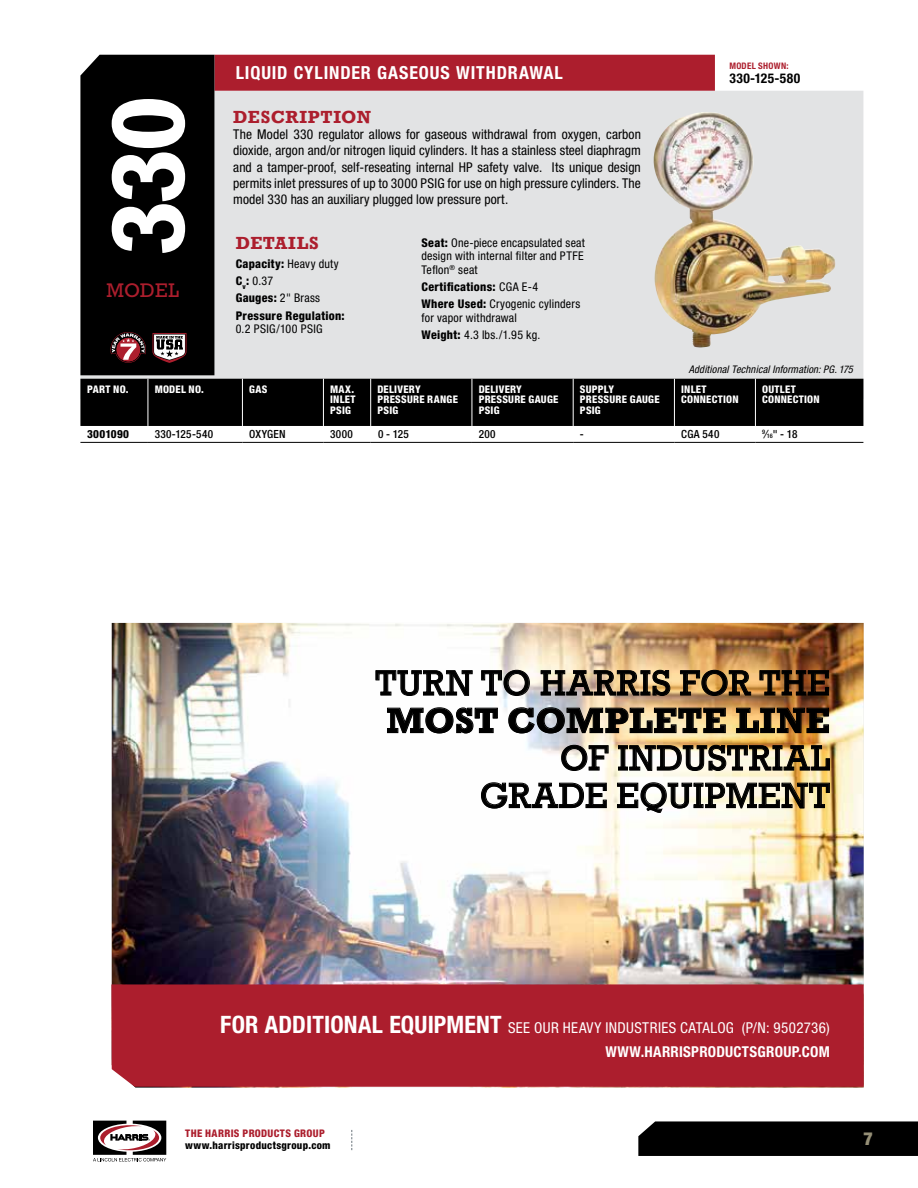
<style>
.page{position:relative;width:918px;height:1188px;background:#fff}
.page>*{position:absolute;margin:0;border:0;box-sizing:border-box;transform-origin:0 0}
.t1{font:700 105px "Rockwell";color:#fff}
.t2{font:36px/37.5px "Rockwell Std";letter-spacing:.025em;color:#000;text-align:right}
.t3{font:700 36px "Rockwell Std";letter-spacing:.015em;color:#000}
.t4{font:20.1px "Rockwell Std";letter-spacing:.005em;color:#ac1e2d}
.t5{font:700 condensed 18px "Helvetica Neue LT Std";letter-spacing:.05em;color:#fff}
.t6{font:700 18px "Rockwell";letter-spacing:.03em;color:#ac1e2d}
.t7{font:900 condensed 18px "Helvetica Neue LT Std";color:#958f76}
.t8{font:condensed 15px/24px "Helvetica Neue LT Std";letter-spacing:.025em;color:#fff;text-align:right}
.t9{font:condensed 13.5px/16.2px "Helvetica Neue LT Std";letter-spacing:.005em;color:#000;text-align:justify}
.t10{font:700 condensed 13.5px "Helvetica Neue LT Std";letter-spacing:.035em;color:#000}
.t11{font:condensed 12px/13.5px "Helvetica Neue LT Std";letter-spacing:.02em;color:#000;text-align:justify}
.t12{font:800 condensed 12px/17.2px "Helvetica Neue LT Std";letter-spacing:.025em;color:#000}
.t13{font:500 condensed 11.25px "Helvetica Neue LT Std";letter-spacing:.03em;color:#000}
.t14{font:800 condensed 11.25px "Helvetica Neue LT Std";letter-spacing:.025em;color:#000}
.t15{font:800 condensed 10.5px/10.5px "Helvetica Neue LT Std";letter-spacing:.025em;color:#fff}
.t16{font:italic condensed 10.5px "Helvetica Neue LT Std";letter-spacing:.02em;color:#000}
.t17{font:800 condensed 10.5px "Helvetica Neue LT Std";letter-spacing:.025em;color:#000}
.t18{font:800 condensed 10.5px "Helvetica Neue LT Std";letter-spacing:.03em;color:#ac1e2d}
.t19{font:700 condensed 9px "Helvetica Neue LT Std";letter-spacing:.035em;color:#ac1e2d}
.s1{font-weight:400}
.s2{font-weight:800}
.s3{font-size:6.15px}
.s4{font-weight:700;font-size:24px}
.s5{font-weight:700}
</style>
<div class="page">
<svg style="left:638px;top:1121px;width:280px;height:35px;background:#070707"></svg>
<svg style="left:93px;top:1121px;width:73px;height:40px"></svg>
<svg style="left:351px;top:1130px;width:1px;height:20px"></svg>
<hr style="left:80px;top:442px;width:68px;height:1px;background:#000">
<hr style="left:148px;top:442px;width:94px;height:1px;background:#000">
<hr style="left:242px;top:442px;width:81px;height:1px;background:#000">
<hr style="left:323px;top:442px;width:48px;height:1px;background:#000">
<hr style="left:371px;top:442px;width:101px;height:1px;background:#000">
<hr style="left:472px;top:442px;width:101px;height:1px;background:#000">
<hr style="left:573px;top:442px;width:101px;height:1px;background:#000">
<hr style="left:674px;top:442px;width:81px;height:1px;background:#000">
<hr style="left:755px;top:442px;width:108px;height:1px;background:#000">
<svg style="left:80px;top:55px;width:783px;height:371px;background:#a19796"></svg>
<img style="left:112px;top:623px;width:752px;height:465px">
<div style="left:111px;top:984px;width:753px;height:103px;background:#ac1e2d"></div>
<svg style="left:376px;top:670px;width:97px;height:26px"></svg>
<svg style="left:481px;top:670px;width:49px;height:26px"></svg>
<img style="left:541px;top:670px;width:129px;height:26px">
<svg style="left:680px;top:670px;width:71px;height:26px;background:#b38b52"></svg>
<svg style="left:760px;top:670px;width:69px;height:26px;background:#855529"></svg>
<svg style="left:387px;top:707px;width:111px;height:26px"></svg>
<img style="left:508px;top:707px;width:218px;height:26px">
<svg style="left:736px;top:708px;width:93px;height:25px;background:#ad854c"></svg>
<svg style="left:561px;top:745px;width:48px;height:26px"></svg>
<img style="left:618px;top:745px;width:212px;height:26px">
<svg style="left:481px;top:782px;width:126px;height:27px"></svg>
<svg style="left:617px;top:782px;width:213px;height:31px"></svg>
<h1 class="t1" style="left:85px;top:257px;width:164px;rotate:-90deg">330</h1>
<h3 class="t4" style="left:106px;top:279px;width:74px">MODEL</h3>
<h3 class="t5" style="left:236px;top:62px;width:329px">LIQUID CYLINDER GASEOUS WITHDRAWAL</h3>
<h3 class="t6" style="left:233px;top:106px;width:139px">DESCRIPTION</h3>
<p class="t9" style="left:233px;top:126px;width:409px">The Model 330 regulator allows for gaseous withdrawal from oxygen, carbon dioxide, argon and/or nitrogen liquid cylinders. It has a stainless steel diaphragm and a tamper-proof, self-reseating internal HP safety valve. Its unique design permits inlet pressures of up to 3000 PSIG for use on high pressure cylinders. The model 330 has an auxiliary plugged low pressure port.</p>
<h3 class="t6" style="left:236px;top:232px;width:85px">DETAILS</h3>
<p class="t12" style="left:236px;top:255px;width:111px">Capacity: <span class="s1">Heavy duty<br></span>C<sub>v</sub>: <span class="s1">0.37<br></span>Gauges: <span class="s1">2" Brass<br></span>Pressure Regulation:</p>
<p class="t11" style="left:236px;top:322px;width:89px">0.2 PSIG/100 PSIG</p>
<p class="t11" style="left:422px;top:236px;width:165px"><span class="s2">Seat:</span> One-piece encapsulated seat design with internal filter and PTFE Teflon<sup>®</sup> seat</p>
<p class="t12" style="left:422px;top:278px;width:160px">Certifications: <span class="s1">CGA E-4<br></span>Where Used: <span class="s1">Cryogenic cylinders</span></p>
<p class="t11" style="left:422px;top:309px;width:120px;line-height:17.2px">for vapor withdrawal<br><span class="s2">Weight:</span> 4.3 lbs./1.95 kg.</p>
<p class="t19" style="left:729px;top:61px;width:61px">MODEL SHOWN:</p>
<p class="t10" style="left:729px;top:70px;width:72px">330-125-580</p>
<p class="t16" style="left:689px;top:363px;width:166px">Additional Technical Information: PG. 175</p>
<p class="t15" style="left:87px;top:384px;width:43px">PART NO.</p>
<p class="t15" style="left:155px;top:384px;width:51px">MODEL NO.</p>
<p class="t15" style="left:249px;top:384px;width:20px">GAS</p>
<p class="t15" style="left:330px;top:384px;width:27px">MAX.<br>INLET<br>PSIG</p>
<p class="t15" style="left:377px;top:384px;width:82px">DELIVERY<br>PRESSURE RANGE<br>PSIG</p>
<p class="t15" style="left:479px;top:384px;width:81px">DELIVERY<br>PRESSURE GAUGE<br>PSIG</p>
<p class="t15" style="left:580px;top:384px;width:81px">SUPPLY<br>PRESSURE GAUGE<br>PSIG</p>
<p class="t15" style="left:681px;top:384px;width:59px">INLET<br>CONNECTION</p>
<p class="t15" style="left:762px;top:384px;width:59px">OUTLET<br>CONNECTION</p>
<p class="t14" style="left:87px;top:427px;width:43px">3001090</p>
<p class="t13" style="left:155px;top:427px;width:60px">330-125-540</p>
<p class="t13" style="left:249px;top:427px;width:38px">OXYGEN</p>
<p class="t13" style="left:330px;top:427px;width:24px">3000</p>
<p class="t13" style="left:378px;top:427px;width:32px">0 - 125</p>
<p class="t13" style="left:479px;top:427px;width:18px">200</p>
<p class="t13" style="left:580px;top:427px;width:5px">-</p>
<p class="t13" style="left:681px;top:427px;width:40px">CGA 540</p>
<p class="t13" style="left:762px;top:427px;width:37px"><sup>9</sup>⁄<span class="s3">16</span>" - 18</p>
<h2 class="t2" style="left:376px;top:664px;width:456px">TURN TO HARRIS FOR THE</h2>
<h2 class="t3" style="left:387px;top:699px;width:445px">MOST COMPLETE LINE</h2>
<h2 class="t2" style="left:480px;top:739px;width:352px">OF INDUSTRIAL<br>GRADE EQUIPMENT</h2>
<p class="t8" style="left:220px;top:1015px;width:611px"><span class="s4">FOR ADDITIONAL EQUIPMENT</span> SEE OUR HEAVY INDUSTRIES CATALOG (P/N: 9502736)<br><span class="s5">WWW.HARRISPRODUCTSGROUP.COM</span></p>
<p class="t18" style="left:185px;top:1126px;width:141px">THE HARRIS PRODUCTS GROUP</p>
<p class="t17" style="left:185px;top:1139px;width:147px">www.harrisproductsgroup.com</p>
<h3 class="t7" style="left:863px;top:1128px;width:11px">7</h3>
</div>
